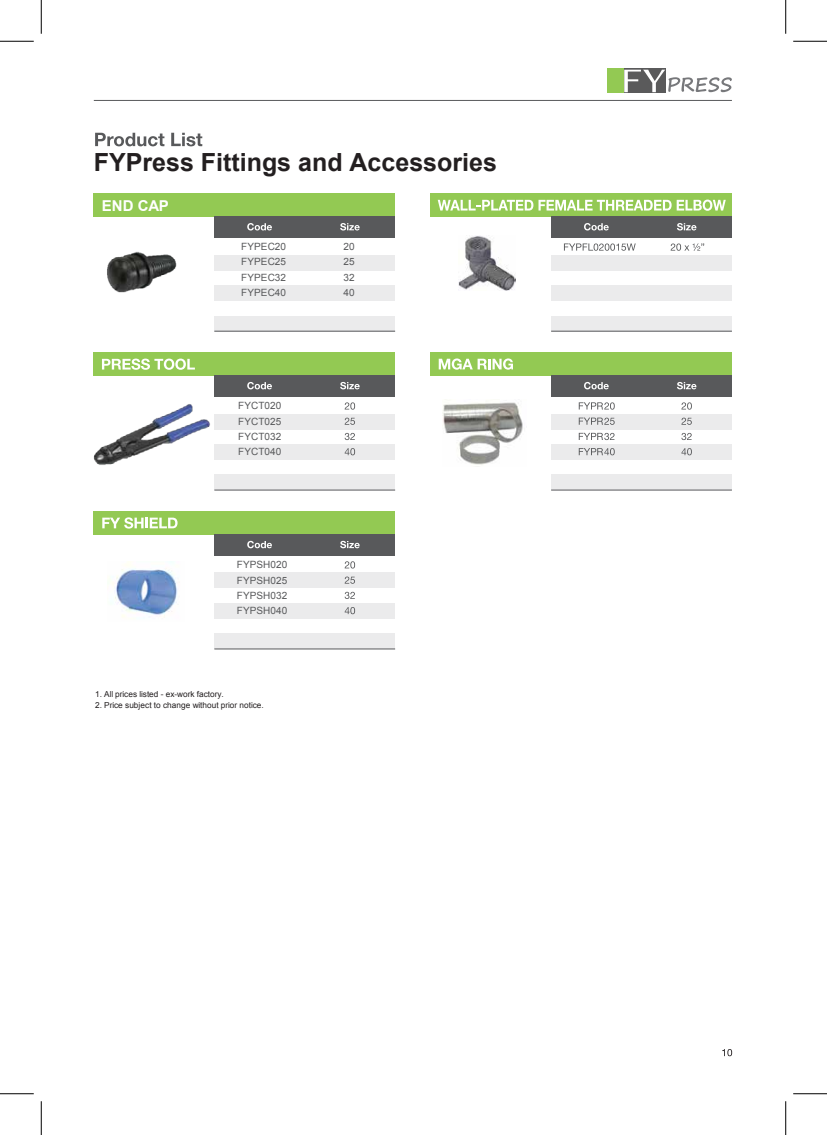
<style>
.page{position:relative;width:827px;height:1135px;background:#fff}
.page>*{position:absolute;margin:0;border:0;box-sizing:border-box;transform-origin:0 0}
.t1{font:700 25px "Arial";color:#231f20}
.t2{font:700 15px "Arial";color:#fff}
.t3{font:10px/15.2px "Arial";letter-spacing:.005em;color:#58595b;text-align:justify}
.t4{font:8.25px "Arial";letter-spacing:.005em;color:#231f20}
</style>
<div class="page">
<hr style="left:0;top:41px;width:34px;height:1px;background:#000">
<hr style="left:793px;top:41px;width:34px;height:1px;background:#000">
<hr style="left:0;top:1093px;width:34px;height:1px;background:#000">
<hr style="left:793px;top:1093px;width:34px;height:1px;background:#000">
<hr style="left:41px;top:0;width:1px;height:34px;background:#000">
<hr style="left:41px;top:1101px;width:1px;height:34px;background:#000">
<hr style="left:785px;top:0;width:1px;height:34px;background:#000">
<hr style="left:785px;top:1101px;width:1px;height:34px;background:#000">
<svg style="left:95px;top:133px;width:69px;height:13px"></svg>
<svg style="left:171px;top:133px;width:31px;height:13px"></svg>
<hr style="left:94px;top:100px;width:638px;height:1px;background:#58595b">
<div style="left:607px;top:69px;width:17px;height:24px;background:#93c953"></div>
<svg style="left:624px;top:69px;width:41px;height:24px"></svg>
<svg style="left:624px;top:70px;width:108px;height:22px"></svg>
<div style="left:94px;top:194px;width:301px;height:23px;background:#93c953"></div>
<div style="left:214px;top:217px;width:181px;height:21px;background:#58595b"></div>
<div style="left:214px;top:255px;width:181px;height:15px;background:#ebebec"></div>
<div style="left:214px;top:285px;width:181px;height:16px;background:#ebebec"></div>
<div style="left:214px;top:316px;width:181px;height:15px;background:#ebebec"></div>
<svg style="left:247px;top:223px;width:25px;height:7px"></svg>
<svg style="left:340px;top:223px;width:20px;height:7px"></svg>
<hr style="left:214px;top:331px;width:181px;height:1px;background:#58595b">
<div style="left:430px;top:194px;width:302px;height:23px;background:#93c953"></div>
<svg style="left:438px;top:200px;width:287px;height:11px"></svg>
<div style="left:551px;top:217px;width:181px;height:21px;background:#58595b"></div>
<div style="left:551px;top:255px;width:181px;height:15px;background:#ebebec"></div>
<div style="left:551px;top:285px;width:181px;height:16px;background:#ebebec"></div>
<div style="left:551px;top:316px;width:181px;height:15px;background:#ebebec"></div>
<svg style="left:584px;top:223px;width:25px;height:7px"></svg>
<svg style="left:677px;top:223px;width:19px;height:7px"></svg>
<hr style="left:551px;top:331px;width:181px;height:1px;background:#58595b">
<svg style="left:564px;top:243px;width:71px;height:8px"></svg>
<svg style="left:670px;top:243px;width:34px;height:8px"></svg>
<div style="left:94px;top:352px;width:301px;height:24px;background:#93c953"></div>
<div style="left:214px;top:376px;width:181px;height:21px;background:#58595b"></div>
<div style="left:214px;top:414px;width:181px;height:15px;background:#ebebec"></div>
<div style="left:214px;top:444px;width:181px;height:16px;background:#ebebec"></div>
<div style="left:214px;top:475px;width:181px;height:15px;background:#ebebec"></div>
<svg style="left:247px;top:382px;width:25px;height:7px"></svg>
<svg style="left:340px;top:382px;width:20px;height:7px"></svg>
<hr style="left:214px;top:490px;width:181px;height:1px;background:#58595b">
<div style="left:430px;top:352px;width:302px;height:24px;background:#93c953"></div>
<svg style="left:439px;top:358px;width:74px;height:12px"></svg>
<svg style="left:344px;top:402px;width:11px;height:8px"></svg>
<svg style="left:344px;top:418px;width:11px;height:7px"></svg>
<svg style="left:344px;top:433px;width:11px;height:7px"></svg>
<svg style="left:345px;top:448px;width:10px;height:7px"></svg>
<div style="left:94px;top:511px;width:301px;height:23px;background:#93c953"></div>
<div style="left:551px;top:376px;width:181px;height:21px;background:#58595b"></div>
<div style="left:551px;top:414px;width:181px;height:15px;background:#ebebec"></div>
<div style="left:551px;top:444px;width:181px;height:16px;background:#ebebec"></div>
<div style="left:551px;top:475px;width:181px;height:15px;background:#ebebec"></div>
<svg style="left:584px;top:382px;width:25px;height:7px"></svg>
<svg style="left:578px;top:402px;width:36px;height:8px"></svg>
<svg style="left:578px;top:418px;width:36px;height:7px"></svg>
<svg style="left:578px;top:433px;width:36px;height:7px"></svg>
<svg style="left:578px;top:448px;width:36px;height:7px"></svg>
<svg style="left:677px;top:382px;width:19px;height:7px"></svg>
<svg style="left:681px;top:402px;width:11px;height:8px"></svg>
<svg style="left:681px;top:418px;width:10px;height:7px"></svg>
<svg style="left:681px;top:433px;width:10px;height:7px"></svg>
<svg style="left:681px;top:448px;width:11px;height:7px"></svg>
<hr style="left:551px;top:490px;width:181px;height:1px;background:#58595b">
<div style="left:214px;top:534px;width:181px;height:22px;background:#58595b"></div>
<div style="left:214px;top:573px;width:181px;height:15px;background:#ebebec"></div>
<div style="left:214px;top:603px;width:181px;height:15px;background:#ebebec"></div>
<div style="left:214px;top:634px;width:181px;height:15px;background:#ebebec"></div>
<svg style="left:247px;top:541px;width:25px;height:7px"></svg>
<svg style="left:340px;top:541px;width:20px;height:7px"></svg>
<svg style="left:344px;top:561px;width:11px;height:7px"></svg>
<svg style="left:344px;top:576px;width:11px;height:8px"></svg>
<svg style="left:344px;top:592px;width:11px;height:7px"></svg>
<svg style="left:345px;top:607px;width:10px;height:7px"></svg>
<hr style="left:214px;top:649px;width:181px;height:1px;background:#58595b">
<img style="left:458px;top:236px;width:57px;height:55px">
<img style="left:442px;top:402px;width:81px;height:65px">
<img style="left:107px;top:251px;width:70px;height:42px">
<svg style="left:102px;top:359px;width:93px;height:11px"></svg>
<svg style="left:102px;top:517px;width:75px;height:12px"></svg>
<img style="left:112px;top:562px;width:68px;height:55px">
<img style="left:93px;top:404px;width:117px;height:61px">
<svg style="left:722px;top:1049px;width:10px;height:7px"></svg>
<h1 class="t1" style="left:94px;top:146px;width:404px">FYPress Fittings and Accessories</h1>
<h2 class="t2" style="left:102px;top:196px;width:68px">END CAP</h2>
<p class="t3" style="left:241px;top:239px;width:46px">FYPEC20</p>
<p class="t3" style="left:343px;top:239px;width:13px">20</p>
<p class="t3" style="left:241px;top:254px;width:46px">FYPEC25</p>
<p class="t3" style="left:343px;top:254px;width:13px">25</p>
<p class="t3" style="left:241px;top:270px;width:46px">FYPEC32</p>
<p class="t3" style="left:343px;top:270px;width:13px">32</p>
<p class="t3" style="left:241px;top:285px;width:46px">FYPEC40</p>
<p class="t3" style="left:343px;top:285px;width:13px">40</p>
<p class="t3" style="left:238px;top:398px;width:45px">FYCT020<br>FYCT025<br>FYCT032<br>FYCT040</p>
<p class="t3" style="left:237px;top:557px;width:52px">FYPSH020<br>FYPSH025<br>FYPSH032<br>FYPSH040</p>
<p class="t4" style="left:95px;top:689px;width:130px">1. All prices listed - ex-work factory.</p>
<p class="t4" style="left:95px;top:699px;width:170px">2. Price subject to change without prior notice.</p>
</div>
